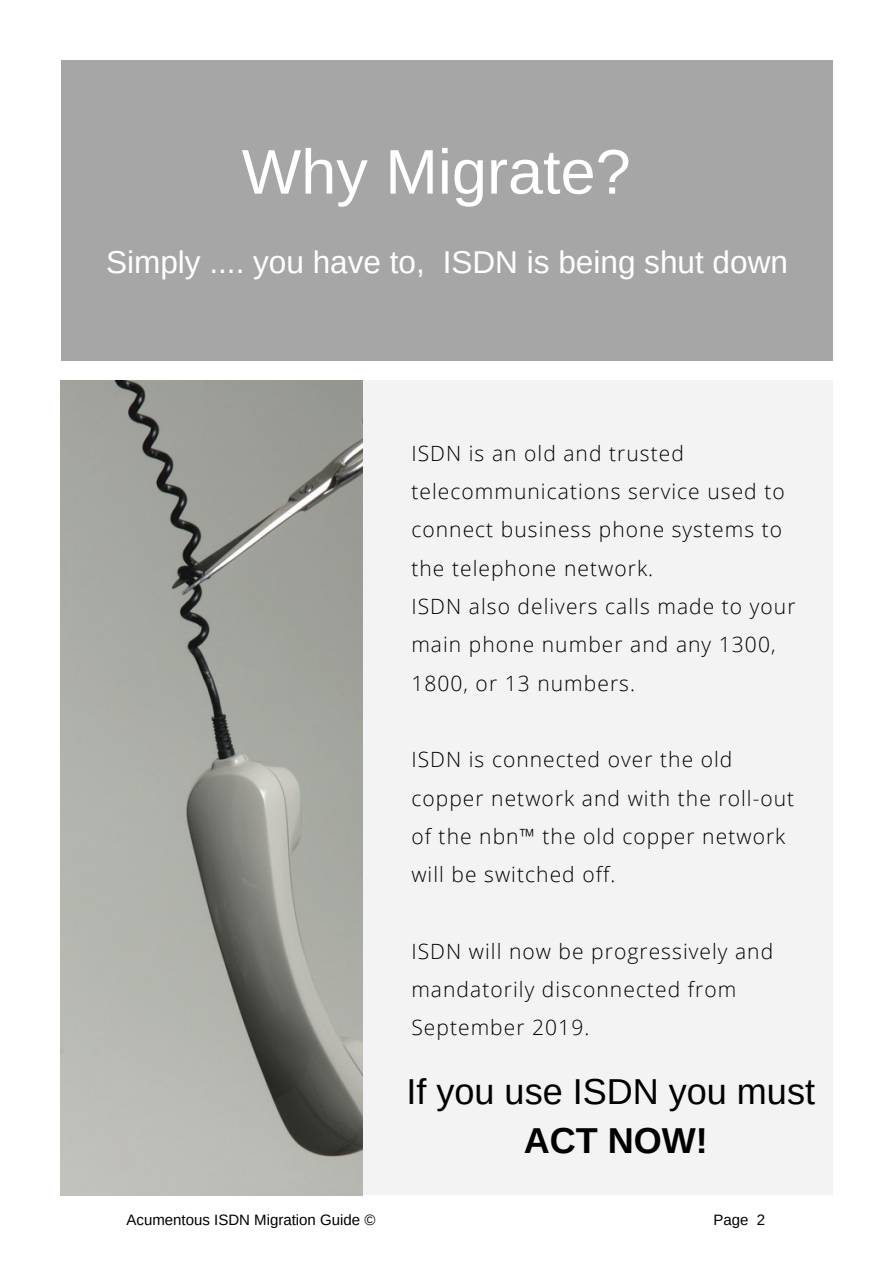
<style>
.page{position:relative;width:894px;height:1264px;background:#fff}
.page>*{position:absolute;margin:0;border:0;box-sizing:border-box;transform-origin:0 0}
.t1{font:63px "Arimo";color:#fff}
.t2{font:36px "Arimo";color:#000}
.t3{font:700 36px "Arimo";color:#000}
.t4{font:31.5px "Arimo";color:#fff}
.t5{font:300 21px/38.2px "Open Sans";letter-spacing:.05em;color:#000}
.t6{font:15px "Arimo";color:#000}
</style>
<div class="page">
<div style="left:61px;top:61px;width:771px;height:299px;background:#a6a6a6"></div>
<div style="left:61px;top:380px;width:771px;height:815px;background:#f3f3f3"></div>
<img style="left:61px;top:380px;width:301px;height:815px">
<h1 class="t1" style="left:241px;top:137px;width:390px">Why Migrate?</h1>
<h3 class="t4" style="left:106px;top:244px;width:683px">Simply .... you have to, ISDN is being shut down</h3>
<p class="t5" style="left:411px;top:433px;width:385px">ISDN is an old and trusted telecommunications service used to connect business phone systems to the telephone network.<br>ISDN also delivers calls made to your main phone number and any 1300,<br>1800, or 13 numbers.</p>
<p class="t5" style="left:411px;top:740px;width:384px">ISDN is connected over the old copper network and with the roll-out of the nbn™ the old copper network will be switched off.</p>
<p class="t5" style="left:411px;top:931px;width:363px">ISDN will now be progressively and mandatorily disconnected from<br>September 2019.</p>
<h2 class="t2" style="left:406px;top:1070px;width:410px">If you use ISDN you must</h2>
<h2 class="t3" style="left:523px;top:1120px;width:185px">ACT NOW!</h2>
<p class="t6" style="left:126px;top:1211px;width:250px">Acumentous ISDN Migration Guide ©</p>
<p class="t6" style="left:713px;top:1211px;width:53px">Page 2</p>
</div>
